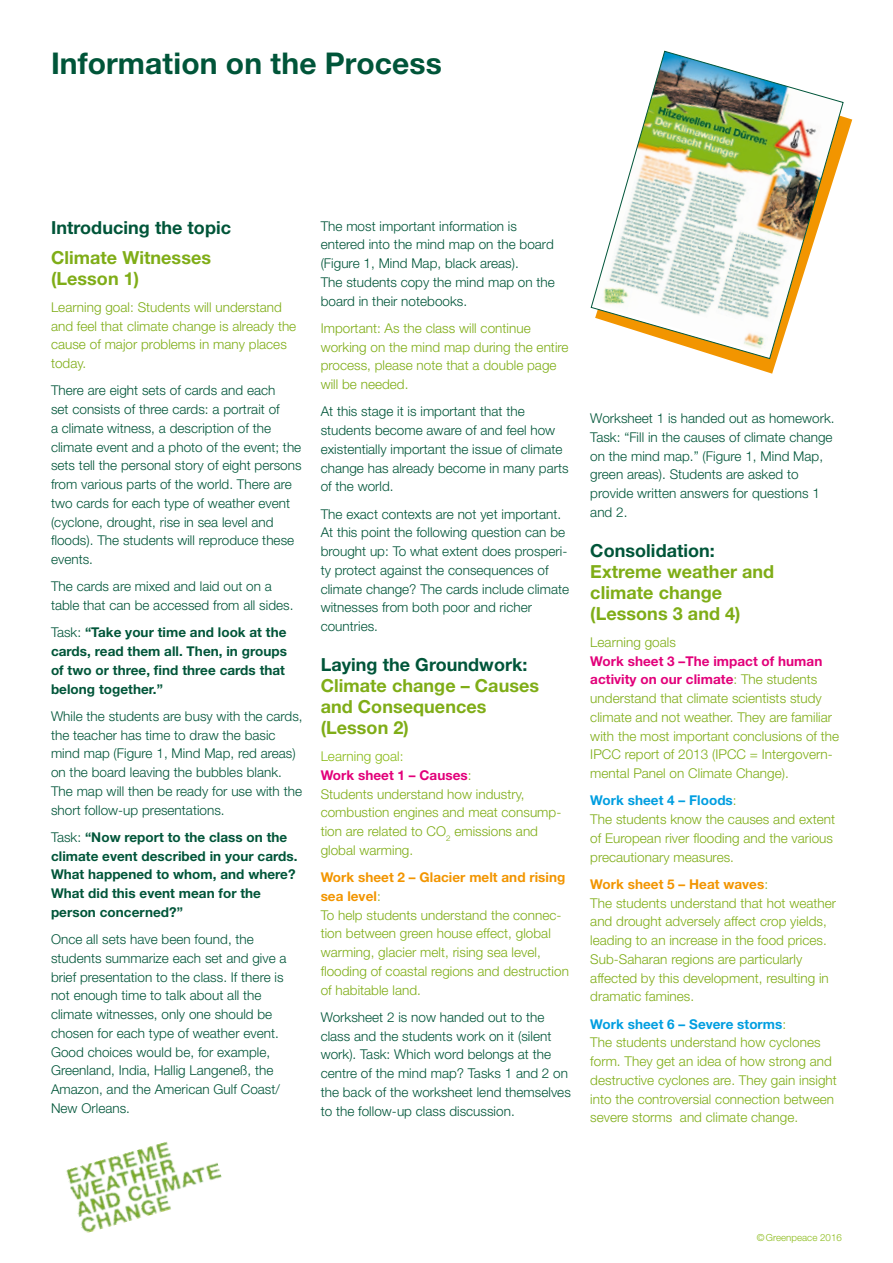
<style>
.page{position:relative;width:893px;height:1263px;background:#fff}
.page>*{position:absolute;margin:0;border:0;box-sizing:border-box;transform-origin:0 0}
.t1{font:700 30px "Helvetica Neue LT";letter-spacing:.005em;color:#005539}
.t2{font:700 18px/21px "Helvetica Neue LT";letter-spacing:.005em;color:#7fad17}
.t3{font:700 18px "Helvetica Neue LT";letter-spacing:.005em;color:#005539}
.t4{font:300 13.5px/18.8px "Helvetica Neue LT";letter-spacing:.005em;color:#005539}
.t5{font:300 13.5px/18.8px "Helvetica Neue LT";letter-spacing:.005em;color:#7fad17}
.t6{font:700 13.5px/18.8px "Helvetica Neue LT";letter-spacing:.005em;color:#005539}
.t7{font:300 9.75px "Helvetica Neue LT";letter-spacing:.005em;color:#89ba17}
.s1{font-weight:300}
.s2{color:#89ba17}
.s3{font-weight:700;color:#e2007a}
.s4{font-weight:700;color:#f29500}
.s5{font-weight:700;color:#009ee0}
</style>
<div class="page">
<svg style="left:726px;top:117px;width:126px;height:257px"></svg>
<img style="left:591px;top:51px;width:253px;height:308px">
<img style="left:66px;top:1142px;width:156px;height:91px">
<h1 class="t1" style="left:51px;top:45px;width:392px">Information on the Process</h1>
<h2 class="t3" style="left:51px;top:216px;width:182px">Introducing the topic</h2>
<h2 class="t2" style="left:51px;top:246px;width:162px">Climate Witnesses (Lesson 1)</h2>
<p class="t5" style="left:51px;top:297px;width:247px">Learning goal: Students will understand and feel that climate change is already the cause of major problems in many places today.</p>
<p class="t4" style="left:51px;top:381px;width:252px">There are eight sets of cards and each<br>set consists of three cards: a portrait of<br>a climate witness, a description of the climate event and a photo of the event; the sets tell the personal story of eight persons from various parts of the world. There are two cards for each type of weather event (cyclone, drought, rise in sea level and floods). The students will reproduce these events.</p>
<p class="t4" style="left:51px;top:577px;width:244px">The cards are mixed and laid out on a table that can be accessed from all sides.</p>
<p class="t6" style="left:51px;top:623px;width:237px"><span class="s1">Task:</span> “Take your time and look at the cards, read them all. Then, in groups of two or three, find three cards that belong together.”</p>
<p class="t4" style="left:51px;top:706px;width:253px">While the students are busy with the cards, the teacher has time to draw the basic mind map (Figure 1, Mind Map, red areas) on the board leaving the bubbles blank.<br>The map will then be ready for use with the short follow-up presentations.</p>
<p class="t6" style="left:51px;top:827px;width:248px"><span class="s1">Task:</span> “Now report to the class on the climate event described in your cards.<br>What happened to whom, and where?<br>What did this event mean for the person concerned?”</p>
<p class="t4" style="left:51px;top:930px;width:237px">Once all sets have been found, the students summarize each set and give a brief presentation to the class. If there is not enough time to talk about all the climate witnesses, only one should be chosen for each type of weather event.<br>Good choices would be, for example, Greenland, India, Hallig Langeneß, the Amazon, and the American Gulf Coast/ New Orleans.</p>
<p class="t4" style="left:321px;top:216px;width:236px">The most important information is entered into the mind map on the board (Figure 1, Mind Map, black areas).<br>The students copy the mind map on the board in their notebooks.</p>
<p class="t5" style="left:321px;top:318px;width:249px">Important: As the class will continue working on the mind map during the entire process, please note that a double page will be needed.</p>
<p class="t4" style="left:321px;top:402px;width:249px">At this stage it is important that the students become aware of and feel how existentially important the issue of climate change has already become in many parts of the world.</p>
<p class="t4" style="left:321px;top:504px;width:250px">The exact contexts are not yet important.<br>At this point the following question can be brought up: To what extent does prosperi&shy;ty protect against the consequences of climate change? The cards include climate witnesses from both poor and richer countries.</p>
<h2 class="t3" style="left:321px;top:653px;width:208px">Laying the Groundwork:</h2>
<h2 class="t2" style="left:321px;top:674px;width:220px">Climate change – Causes and Consequences (Lesson 2)</h2>
<p class="t5" style="left:321px;top:747px;width:242px"><span class="s2">Learning goal:<br></span><span class="s3">Work sheet 1 – Causes</span>:<br>Students understand how industry, combustion engines and meat consump&shy;tion are related to CO<sub>2</sub> emissions and global warming.</p>
<p class="t5" style="left:321px;top:868px;width:250px"><span class="s4">Work sheet 2 – Glacier melt and rising sea level</span>:<br>To help students understand the connec&shy;tion between green house effect, global warming, glacier melt, rising sea level, flooding of coastal regions and destruction of habitable land.</p>
<p class="t4" style="left:321px;top:1007px;width:252px">Worksheet 2 is now handed out to the class and the students work on it (silent work). Task: Which word belongs at the centre of the mind map? Tasks 1 and 2 on the back of the worksheet lend themselves to the follow-up class discussion.</p>
<p class="t4" style="left:590px;top:409px;width:246px">Worksheet 1 is handed out as homework.<br>Task: “Fill in the causes of climate change on the mind map.” (Figure 1, Mind Map, green areas). Students are asked to provide written answers for questions 1 and 2.</p>
<h2 class="t3" style="left:590px;top:539px;width:126px">Consolidation:</h2>
<h2 class="t2" style="left:590px;top:560px;width:185px">Extreme weather and climate change (Lessons 3 and 4)</h2>
<p class="t5" style="left:590px;top:632px;width:87px">Learning goals</p>
<p class="t5" style="left:590px;top:651px;width:250px"><span class="s3">Work sheet 3 –The impact of human activity on our climate</span>: The students understand that climate scientists study climate and not weather. They are familiar with the most important conclusions of the IPCC report of 2013 (IPCC = Intergovern&shy;mental Panel on Climate Change).</p>
<p class="t5" style="left:590px;top:791px;width:246px"><span class="s5">Work sheet 4 – Floods</span>:<br>The students know the causes and extent of European river flooding and the various precautionary measures.</p>
<p class="t5" style="left:590px;top:874px;width:247px"><span class="s4">Work sheet 5 – Heat waves</span>:<br>The students understand that hot weather and drought adversely affect crop yields, leading to an increase in the food prices.<br>Sub-Saharan regions are particularly affected by this development, resulting in dramatic famines.</p>
<p class="t5" style="left:590px;top:1014px;width:248px"><span class="s5">Work sheet 6 – Severe storms</span>:<br>The students understand how cyclones form. They get an idea of how strong and destructive cyclones are. They gain insight into the controversial connection between severe storms and climate change.</p>
<p class="t7" style="left:757px;top:1231px;width:87px">©Greenpeace 2016</p>
</div>
